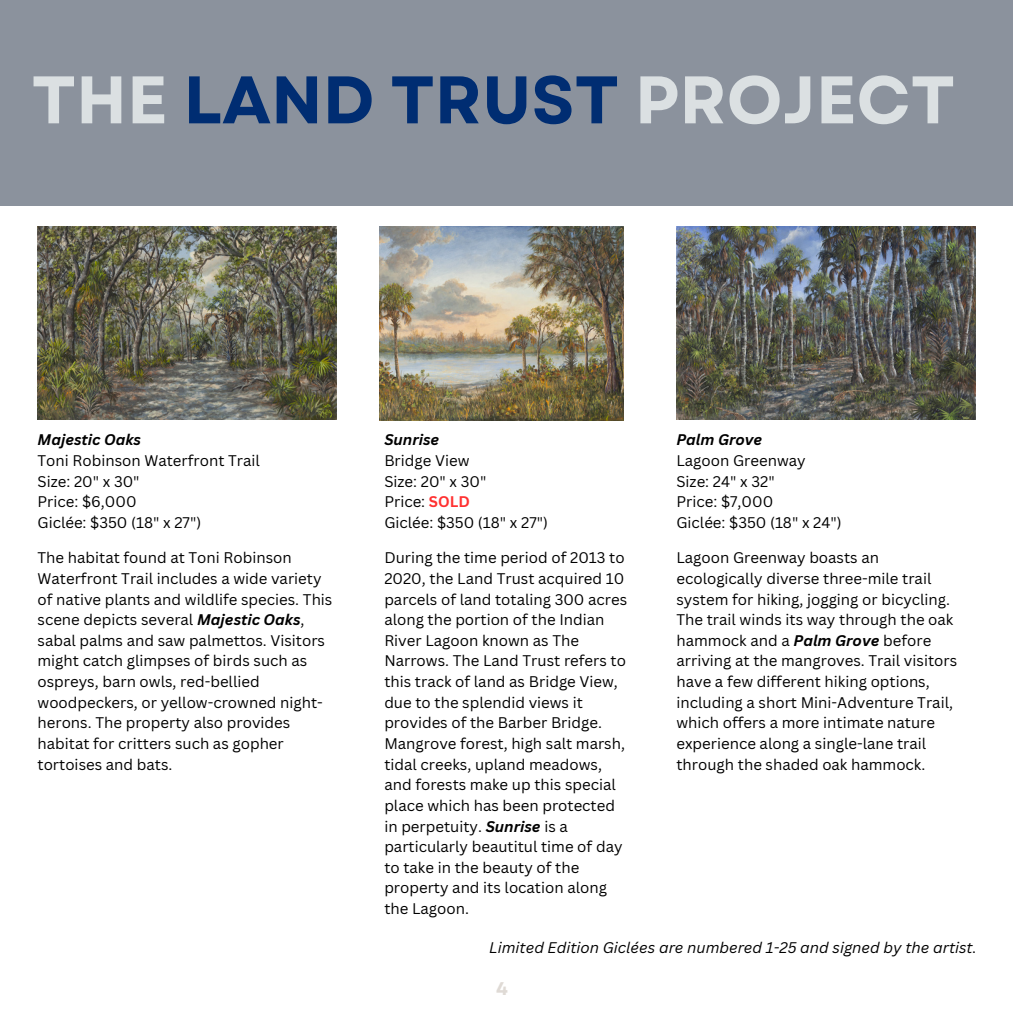
<style>
.page{position:relative;width:1013px;height:1013px;background:#fff}
.page>*{position:absolute;margin:0;border:0;box-sizing:border-box;transform-origin:0 0}
.t1{font:700 67px "Garet";color:#dbe0e2}
.t2{font:700 18.25px "Garet";color:#dfdad5}
.t3{font:15px/20.6px "Canva Sans";color:#000}
.t4{font:italic 15px "Canva Sans";color:#000}
.t5{font:italic 700 15px "Canva Sans";color:#000}
.s1{color:#002d72}
.s2{font-weight:700;font-style:italic}
.s3{font-weight:700;color:#ff3131}
</style>
<div class="page">
<div style="left:0;top:0;width:1012px;height:206px;background:#8b929d"></div>
<img style="left:38px;top:226px;width:299px;height:193px">
<img style="left:380px;top:226px;width:243px;height:194px">
<img style="left:676px;top:226px;width:299px;height:193px">
<h1 class="t1" style="left:32px;top:52px;width:925px">THE <span class="s1">LAND TRUST</span> PROJECT</h1>
<p class="t5" style="left:38px;top:429px;width:105px">Majestic Oaks</p>
<p class="t3" style="left:38px;top:450px;width:224px">Toni Robinson Waterfront Trail</p>
<p class="t3" style="left:38px;top:470px;width:104px">Size: 20" x 30"</p>
<p class="t3" style="left:38px;top:491px;width:100px">Price: $6,000</p>
<p class="t3" style="left:38px;top:512px;width:165px">Giclée: $350 (18" x 27")</p>
<p class="t3" style="left:38px;top:547px;width:296px">The habitat found at Toni Robinson Waterfront Trail includes a wide variety of native plants and wildlife species. This scene depicts several <span class="s2">Majestic Oaks</span>, sabal palms and saw palmettos. Visitors might catch glimpses of birds such as ospreys, barn owls, red-bellied woodpeckers, or yellow-crowned night&shy;herons. The property also provides habitat for critters such as gopher tortoises and bats.</p>
<p class="t5" style="left:384px;top:429px;width:56px">Sunrise</p>
<p class="t3" style="left:384px;top:450px;width:87px">Bridge View</p>
<p class="t3" style="left:384px;top:470px;width:104px">Size: 20" x 30"</p>
<p class="t3" style="left:384px;top:491px;width:87px">Price: <span class="s3">SOLD</span></p>
<p class="t3" style="left:384px;top:512px;width:165px">Giclée: $350 (18" x 27")</p>
<p class="t3" style="left:384px;top:547px;width:244px">During the time period of 2013 to<br>2020, the Land Trust acquired 10 parcels of land totaling 300 acres along the portion of the Indian<br>River Lagoon known as The<br>Narrows. The Land Trust refers to this track of land as Bridge View, due to the splendid views it provides of the Barber Bridge.<br>Mangrove forest, high salt marsh, tidal creeks, upland meadows, and forests make up this special place which has been protected in perpetuity. <span class="s2">Sunrise</span> is a particularly beautitul time of day to take in the beauty of the property and its location along the Lagoon.</p>
<p class="t5" style="left:676px;top:429px;width:87px">Palm Grove</p>
<p class="t3" style="left:676px;top:450px;width:131px">Lagoon Greenway</p>
<p class="t3" style="left:676px;top:470px;width:100px">Size: 24" x 32"</p>
<p class="t3" style="left:676px;top:491px;width:98px">Price: $7,000</p>
<p class="t3" style="left:676px;top:512px;width:167px">Giclée: $350 (18" x 24")</p>
<p class="t3" style="left:676px;top:547px;width:275px">Lagoon Greenway boasts an ecologically diverse three-mile trail system for hiking, jogging or bicycling.</p>
<p class="t3" style="left:676px;top:609px;width:282px">The trail winds its way through the oak hammock and a <span class="s2">Palm Grove</span> before arriving at the mangroves. Trail visitors have a few different hiking options, including a short Mini-Adventure Trail, which offers a more intimate nature experience along a single-lane trail through the shaded oak hammock.</p>
<p class="t4" style="left:489px;top:936px;width:489px">Limited Edition Giclées are numbered 1-25 and signed by the artist.</p>
<p class="t2" style="left:496px;top:975px;width:13px">4</p>
</div>
